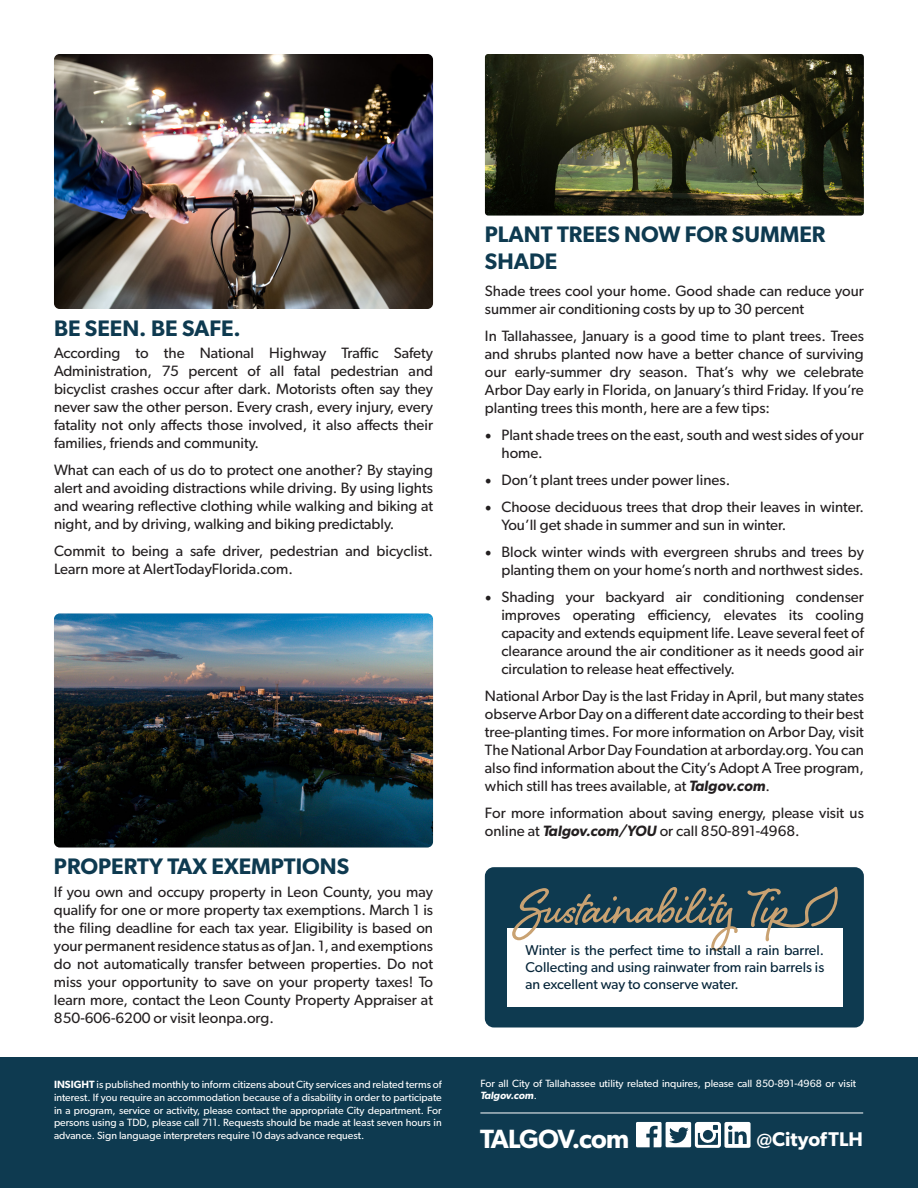
<style>
.page{position:relative;width:918px;height:1188px;background:#fff}
.page>*{position:absolute;margin:0;border:0;box-sizing:border-box;transform-origin:0 0}
.t1{font:700 62.4px "Shelby";color:#c9a272}
.t2{font:600 26.4px "Gibson";letter-spacing:-.025em;color:#fff}
.t3{font:600 22.5px/27px "Gibson";color:#0e3a50}
.t4{font:600 19.95px "Gibson";color:#fff}
.t5{font:15px/18px "Gibson";color:#231f20;text-align:justify}
.t6{font:14.25px/17.1px "Gibson";color:#052438;text-align:justify}
.t7{font:10.5px/12.6px "Gibson";color:#fff;text-align:justify}
.s1{font-family:"Minion Pro";font-size:18px}
.s2{font-weight:600;font-style:italic}
.s3{font-weight:600}
</style>
<div class="page">
<div style="left:0;top:1057px;width:918px;height:131px;background:#0e3a50"></div>
<hr style="left:480px;top:1113px;width:383px;height:1px;background:#fff">
<svg style="left:636px;top:1122px;width:115px;height:26px"></svg>
<img style="left:54px;top:54px;width:379px;height:255px">
<img style="left:54px;top:614px;width:379px;height:234px">
<div style="left:485px;top:867px;width:379px;height:160px;background:#0e3a50;border-radius:9px"></div>
<div style="left:507px;top:928px;width:336px;height:78px;background:#fff"></div>
<svg style="left:772px;top:886px;width:66px;height:42px"></svg>
<img style="left:485px;top:54px;width:379px;height:162px">
<p class="t3" style="left:54px;top:314px;width:188px">BE SEEN. BE SAFE.</p>
<p class="t5" style="left:54px;top:344px;width:381px">According to the National Highway Traffic Safety Administration, 75 percent of all fatal pedestrian and bicyclist crashes occur after dark. Motorists often say they never saw the other person. Every crash, every injury, every fatality not only affects those involved, it also affects their families, friends and community.</p>
<p class="t5" style="left:54px;top:461px;width:381px">What can each of us do to protect one another? By staying alert and avoiding distractions while driving. By using lights and wearing reflective clothing while walking and biking at night, and by driving, walking and biking predictably.</p>
<p class="t5" style="left:54px;top:542px;width:381px">Commit to being a safe driver, pedestrian and bicyclist.<br>Learn more at AlertTodayFlorida.com.</p>
<p class="t3" style="left:54px;top:852px;width:297px">PROPERTY TAX EXEMPTIONS</p>
<p class="t5" style="left:54px;top:882px;width:381px">If you own and occupy property in Leon County, you may qualify for one or more property tax exemptions. March 1 is the filing deadline for each tax year. Eligibility is based on your permanent residence status as of Jan. 1, and exemptions do not automatically transfer between properties. Do not miss your opportunity to save on your property taxes! To learn more, contact the Leon County Property Appraiser at 850-606-6200 or visit leonpa.org.</p>
<p class="t3" style="left:485px;top:220px;width:342px">PLANT TREES NOW FOR SUMMER<br>SHADE</p>
<p class="t5" style="left:485px;top:282px;width:380px">Shade trees cool your home. Good shade can reduce your summer air conditioning costs by up to 30 percent</p>
<p class="t5" style="left:485px;top:327px;width:381px">In Tallahassee, January is a good time to plant trees. Trees and shrubs planted now have a better chance of surviving our early-summer dry season. That’s why we celebrate Arbor Day early in Florida, on January’s third Friday. If you’re planting trees this month, here are a few tips:</p>
<p class="t5" style="left:501px;top:426px;width:364px;text-indent:-16px"><span class="s1">•</span> Plant shade trees on the east, south and west sides of your home.</p>
<p class="t5" style="left:485px;top:471px;width:247px"><span class="s1">•</span> Don’t plant trees under power lines.</p>
<p class="t5" style="left:501px;top:498px;width:364px;text-indent:-16px"><span class="s1">•</span> Choose deciduous trees that drop their leaves in winter.<br>You’ll get shade in summer and sun in winter.</p>
<p class="t5" style="left:485px;top:543px;width:380px;text-align:right"><span class="s1">•</span> Block winter winds with evergreen shrubs and trees by planting them on your home’s north and northwest sides.</p>
<p class="t5" style="left:501px;top:588px;width:364px;text-indent:-16px"><span class="s1">•</span> Shading your backyard air conditioning condenser improves operating efficiency, elevates its cooling capacity and extends equipment life. Leave several feet of clearance around the air conditioner as it needs good air circulation to release heat effectively.</p>
<p class="t5" style="left:485px;top:687px;width:380px">National Arbor Day is the last Friday in April, but many states observe Arbor Day on a different date according to their best tree-planting times. For more information on Arbor Day, visit The National Arbor Day Foundation at arborday.org. You can also find information about the City’s Adopt A Tree program, which still has trees available, at <span class="s2">Talgov.com</span>.</p>
<p class="t5" style="left:485px;top:804px;width:380px">For more information about saving energy, please visit us online at <span class="s2">Talgov.com/YOU</span> or call 850-891-4968.</p>
<p class="t1" style="left:520px;top:865px;width:270px">Sustainability Tip</p>
<p class="t6" style="left:526px;top:941px;width:300px">Winter is the perfect time to install a rain barrel.<br>Collecting and using rainwater from rain barrels is an excellent way to conserve water.</p>
<p class="t7" style="left:54px;top:1078px;width:389px"><span class="s3">INSIGHT</span> is published monthly to inform citizens about City services and related terms of interest. If you require an accommodation because of a disability in order to participate in a program, service or activity, please contact the appropriate City department. For persons using a TDD, please call 711. Requests should be made at least seven hours in advance. Sign language interpreters require 10 days advance request.</p>
<p class="t7" style="left:480px;top:1076px;width:377px">For all City of Tallahassee utility related inquires, please call 850-891-4968 or visit<br><span class="s2">Talgov.com</span>.</p>
<h2 class="t2" style="left:480px;top:1123px;width:151px">TALGOV.com</h2>
<h3 class="t4" style="left:756px;top:1127px;width:108px">@CityofTLH</h3>
</div>
